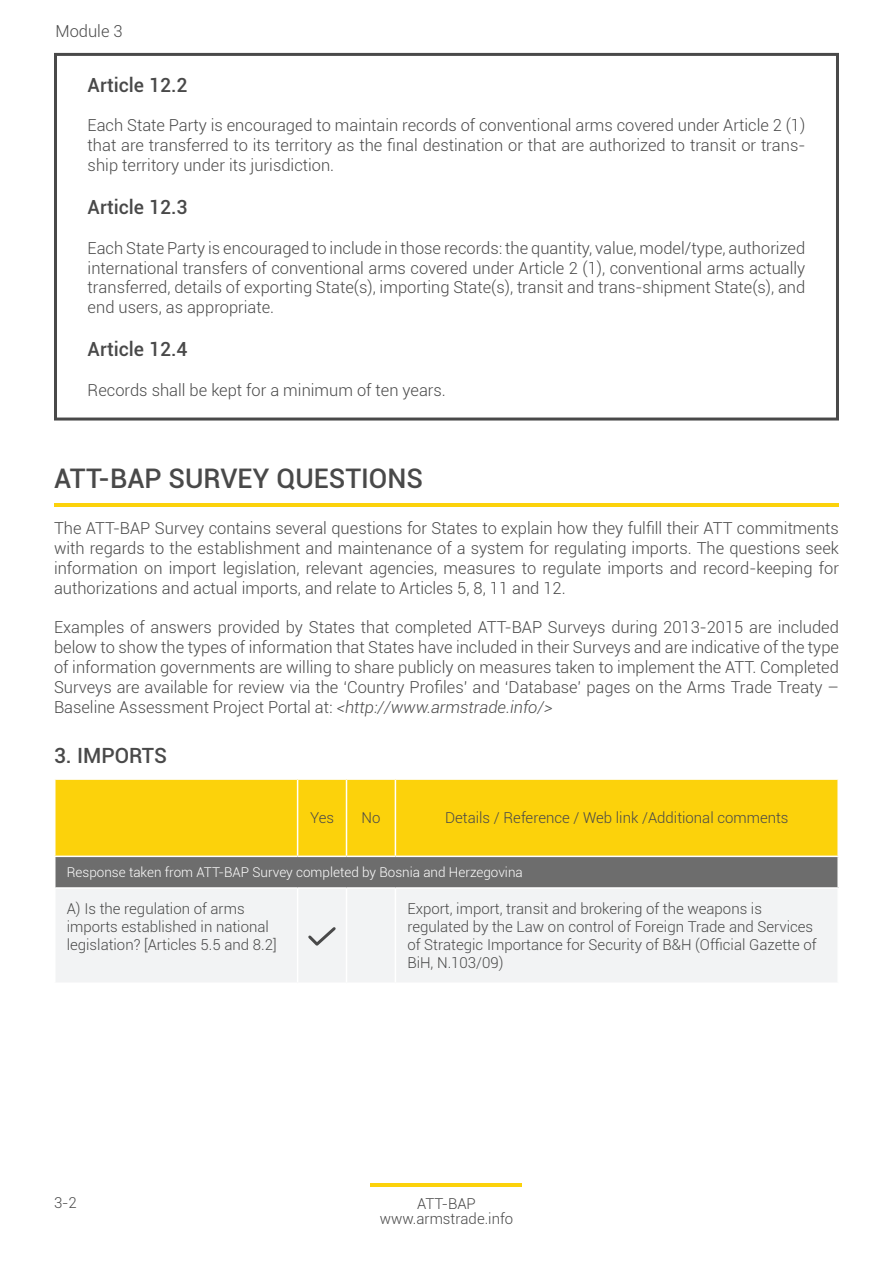
<style>
.page{position:relative;width:893px;height:1263px;background:#fff}
.page>*{position:absolute;margin:0;border:0;box-sizing:border-box;transform-origin:0 0}
.t1{font:500 27px "Roboto";color:#494949}
.t2{font:500 21px "Roboto";color:#494949}
.Paragraph_Style_1{font:500 19.5px "Roboto";color:#494949}
.Paragraph_Style_1-2{font:300 16.5px/19.8px "Roboto";color:#494949;text-align:justify}
.Paragraph_Style_1-3{font:300 15px/18px "Roboto";color:#494949}
.Paragraph_Style_1-4{font:300 13.5px "Roboto";color:#fff}
.s1{font-style:italic}
</style>
<div class="page">
<div style="left:56px;top:780px;width:781px;height:75px;background:#fcd20b"></div>
<div style="left:55px;top:856px;width:783px;height:32px;background:#6d6d6d"></div>
<div style="left:56px;top:889px;width:781px;height:93px;background:#f2f3f4"></div>
<hr style="left:297px;top:780px;width:1px;height:75px;background:#fff">
<hr style="left:346px;top:780px;width:1px;height:75px;background:#fff">
<hr style="left:395px;top:780px;width:1px;height:75px;background:#fff">
<hr style="left:54px;top:855px;width:244px;height:2px;background:#fff">
<hr style="left:54px;top:857px;width:2px;height:30px;background:#fff">
<hr style="left:298px;top:855px;width:48px;height:2px;background:#fff">
<hr style="left:346px;top:855px;width:49px;height:2px;background:#fff">
<hr style="left:395px;top:855px;width:444px;height:2px;background:#fff">
<hr style="left:837px;top:857px;width:2px;height:30px;background:#fff">
<hr style="left:54px;top:887px;width:244px;height:2px;background:#fff">
<hr style="left:298px;top:887px;width:48px;height:2px;background:#fff">
<hr style="left:297px;top:889px;width:1px;height:93px;background:#fff">
<hr style="left:346px;top:887px;width:49px;height:2px;background:#fff">
<hr style="left:346px;top:889px;width:1px;height:93px;background:#fff">
<hr style="left:395px;top:887px;width:444px;height:2px;background:#fff">
<hr style="left:395px;top:889px;width:1px;height:93px;background:#fff">
<svg style="left:305px;top:924px;width:33px;height:24px"></svg>
<hr style="left:54px;top:503px;width:785px;height:4px;background:#fcd20b">
<div style="left:54px;top:53px;width:785px;height:367px;border:3px solid #494949"></div>
<hr style="left:371px;top:1183px;width:151px;height:3px;background:#fcd20b">
<p class="Paragraph_Style_1-2" style="left:56px;top:21px;width:69px">Module 3</p>
<p class="Paragraph_Style_1" style="left:88px;top:71px;width:102px">Article 12.2</p>
<p class="Paragraph_Style_1-2" style="left:88px;top:115px;width:719px">Each State Party is encouraged to maintain records of conventional arms covered under Article 2 (1) that are transferred to its territory as the final destination or that are authorized to transit or trans&shy;ship territory under its jurisdiction.</p>
<p class="Paragraph_Style_1" style="left:88px;top:194px;width:102px">Article 12.3</p>
<p class="Paragraph_Style_1-2" style="left:88px;top:237px;width:719px">Each State Party is encouraged to include in those records: the quantity, value, model/type, authorized international transfers of conventional arms covered under Article 2 (1), conventional arms actually transferred, details of exporting State(s), importing State(s), transit and trans-shipment State(s), and end users, as appropriate.</p>
<p class="Paragraph_Style_1" style="left:88px;top:336px;width:102px">Article 12.4</p>
<p class="Paragraph_Style_1-2" style="left:88px;top:380px;width:360px">Records shall be kept for a minimum of ten years.</p>
<p class="t1" style="left:54px;top:460px;width:371px">ATT-BAP SURVEY QUESTIONS</p>
<p class="Paragraph_Style_1-2" style="left:54px;top:518px;width:786px">The ATT-BAP Survey contains several questions for States to explain how they fulfill their ATT commitments with regards to the establishment and maintenance of a system for regulating imports. The questions seek information on import legislation, relevant agencies, measures to regulate imports and record-keeping for authorizations and actual imports, and relate to Articles 5, 8, 11 and 12.</p>
<p class="Paragraph_Style_1-2" style="left:54px;top:617px;width:786px">Examples of answers provided by States that completed ATT-BAP Surveys during 2013-2015 are included below to show the types of information that States have included in their Surveys and are indicative of the type of information governments are willing to share publicly on measures taken to implement the ATT. Completed Surveys are available for review via the ‘Country Profiles’ and ‘Database’ pages on the Arms Trade Treaty – Baseline Assessment Project Portal at: <span class="s1">&lt;http://www.armstrade.info/&gt;</span></p>
<p class="t2" style="left:54px;top:741px;width:115px">3. IMPORTS</p>
<p class="Paragraph_Style_1-3" style="left:310px;top:808px;width:26px">Yes</p>
<p class="Paragraph_Style_1-3" style="left:361px;top:808px;width:20px">No</p>
<p class="Paragraph_Style_1-3" style="left:445px;top:808px;width:345px">Details / Reference / Web link /Additional comments</p>
<p class="Paragraph_Style_1-4" style="left:67px;top:863px;width:458px">Response taken from ATT-BAP Survey completed by Bosnia and Herzegovina</p>
<p class="Paragraph_Style_1-3" style="left:67px;top:899px;width:211px">A) Is the regulation of arms imports established in national legislation? [Articles 5.5 and 8.2]</p>
<p class="Paragraph_Style_1-3" style="left:407px;top:899px;width:411px">Export, import, transit and brokering of the weapons is regulated by the Law on control of Foreign Trade and Services of Strategic Importance for Security of B&amp;H (Official Gazette of BiH, N.103/09)</p>
<p class="Paragraph_Style_1-3" style="left:54px;top:1193px;width:24px">3-2</p>
<p class="Paragraph_Style_1-3" style="left:380px;top:1196px;width:135px;line-height:15px;text-align:center">ATT-BAP www.armstrade.info</p>
</div>
